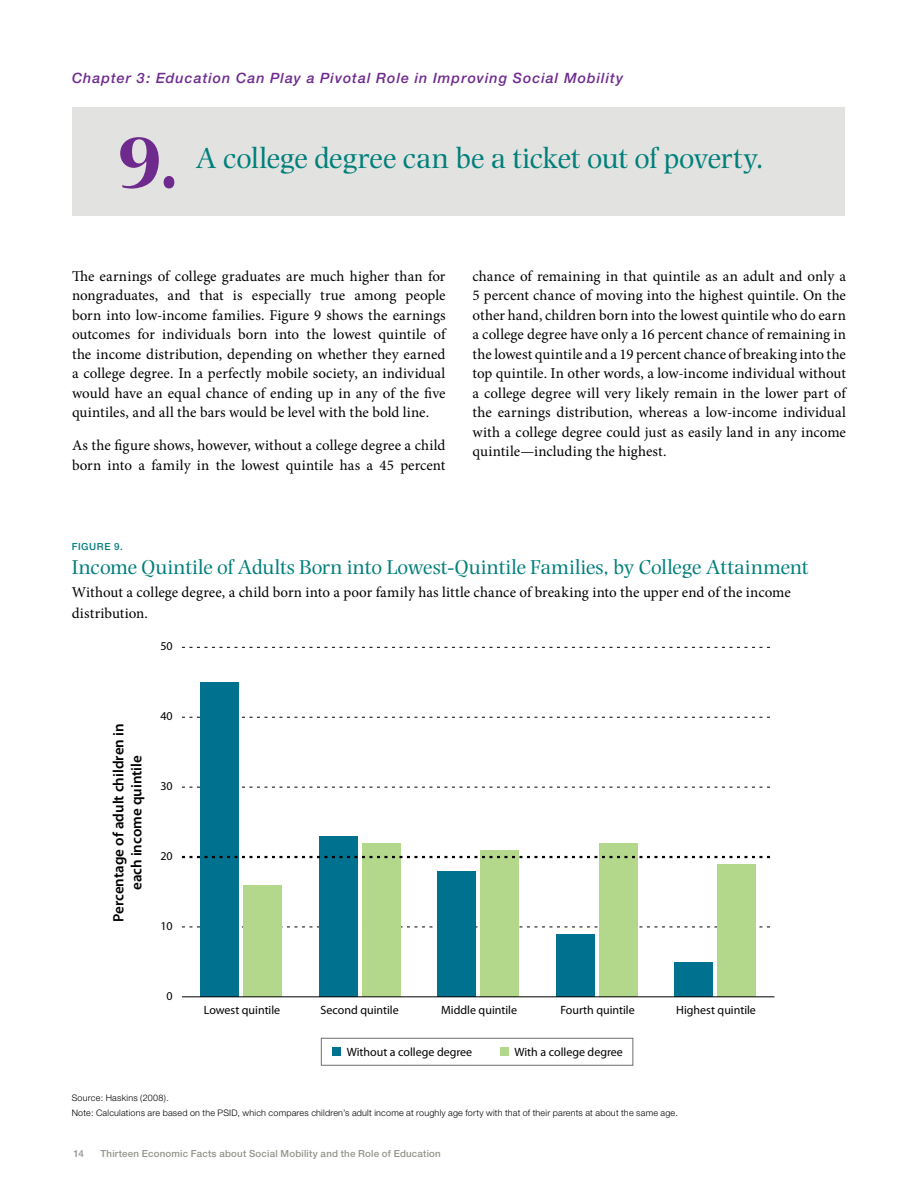
<style>
.page{position:relative;width:918px;height:1188px;background:#fff}
.page>*{position:absolute;margin:0;border:0;box-sizing:border-box;transform-origin:0 0}
.t1{font:700 75px "Photina MT Std";color:#6e2a8d}
.t2{font:30px "Photina MT Std";letter-spacing:-.01em;color:#007f7b}
.t3{font:21px "Photina MT Std";color:#007f7b}
.t4{font:15px/19.5px "Minion Pro";letter-spacing:.005em;color:#000;text-align:justify}
.t5{font:600 15px/18px "Myriad Pro";color:#000;text-align:center}
.t6{font:italic 500 14.25px "Helvetica Neue";letter-spacing:.07em;color:#6e2a8d}
.t7{font:12px "Myriad Pro";color:#000}
.t8{font:12px "Myriad";color:#000}
.t9{font:500 9.75px "Helvetica Neue";letter-spacing:.02em;color:#94948b}
.t10{font:500 9.75px "Helvetica Neue";color:#007f7b}
.t11{font:300 9px/15px "Helvetica Neue";letter-spacing:.025em;color:#000}
</style>
<div class="page">
<div style="left:72px;top:108px;width:772px;height:108px;background:#e2e3e0"></div>
<div style="left:321px;top:1038px;width:312px;height:28px;border:1px solid #6d6e71"></div>
<div style="left:332px;top:1047px;width:9px;height:9px;background:#00728f"></div>
<div style="left:500px;top:1047px;width:9px;height:9px;background:#b4d88b"></div>
<svg style="left:182px;top:927px;width:588px;height:1px"></svg>
<svg style="left:182px;top:787px;width:588px;height:1px"></svg>
<svg style="left:182px;top:717px;width:588px;height:1px"></svg>
<svg style="left:182px;top:647px;width:588px;height:1px"></svg>
<div style="left:243px;top:885px;width:39px;height:112px;background:#b4d88b"></div>
<div style="left:362px;top:843px;width:38px;height:154px;background:#b4d88b"></div>
<div style="left:480px;top:850px;width:39px;height:147px;background:#b4d88b"></div>
<div style="left:599px;top:843px;width:38px;height:154px;background:#b4d88b"></div>
<div style="left:717px;top:864px;width:39px;height:133px;background:#b4d88b"></div>
<div style="left:201px;top:682px;width:38px;height:315px;background:#00728f"></div>
<div style="left:319px;top:836px;width:39px;height:161px;background:#00728f"></div>
<div style="left:438px;top:871px;width:38px;height:126px;background:#00728f"></div>
<div style="left:556px;top:934px;width:39px;height:63px;background:#00728f"></div>
<div style="left:675px;top:962px;width:38px;height:35px;background:#00728f"></div>
<hr style="left:182px;top:996px;width:592px;height:1px;background:#000">
<svg style="left:182px;top:856px;width:588px;height:2px"></svg>
<p class="t6" style="left:72px;top:70px;width:553px">Chapter 3: Education Can Play a Pivotal Role in Improving Social Mobility</p>
<h1 class="t1" style="left:116px;top:119px;width:64px">9.</h1>
<h2 class="t2" style="left:195px;top:141px;width:570px">A college degree can be a ticket out of poverty.</h2>
<p class="t4" style="left:72px;top:266px;width:375px">The earnings of college graduates are much higher than for nongraduates, and that is especially true among people born into low-income families. Figure 9 shows the earnings outcomes for individuals born into the lowest quintile of the income distribution, depending on whether they earned a college degree. In a perfectly mobile society, an individual would have an equal chance of ending up in any of the five quintiles, and all the bars would be level with the bold line.</p>
<p class="t4" style="left:72px;top:436px;width:375px">As the figure shows, however, without a college degree a child born into a family in the lowest quintile has a 45 percent</p>
<p class="t4" style="left:472px;top:266px;width:375px">chance of remaining in that quintile as an adult and only a 5 percent chance of moving into the highest quintile. On the other hand, children born into the lowest quintile who do earn a college degree have only a 16 percent chance of remaining in the lowest quintile and a 19 percent chance of breaking into the top quintile. In other words, a low-income individual without a college degree will very likely remain in the lower part of the earnings distribution, whereas a low-income individual with a college degree could just as easily land in any income quintile—including the highest.</p>
<p class="t10" style="left:72px;top:541px;width:53px">Figure 9.</p>
<h3 class="t3" style="left:72px;top:555px;width:738px">Income Quintile of Adults Born into Lowest-Quintile Families, by College Attainment</h3>
<p class="t4" style="left:72px;top:581px;width:721px;line-height:21px">Without a college degree, a child born into a poor family has little chance of breaking into the upper end of the income distribution.</p>
<p class="t8" style="left:160px;top:640px;width:14px">50</p>
<p class="t5" style="left:109px;top:922px;width:200px;rotate:-90deg">Percentage of adult children in each income quintile</p>
<p class="t8" style="left:160px;top:710px;width:14px">40</p>
<p class="t8" style="left:160px;top:780px;width:14px">30</p>
<p class="t8" style="left:160px;top:850px;width:14px">20</p>
<p class="t8" style="left:160px;top:920px;width:14px">10</p>
<p class="t8" style="left:167px;top:990px;width:8px">0</p>
<p class="t7" style="left:204px;top:1002px;width:78px">Lowest quintile</p>
<p class="t7" style="left:320px;top:1002px;width:80px">Second quintile</p>
<p class="t7" style="left:441px;top:1002px;width:77px">Middle quintile</p>
<p class="t7" style="left:560px;top:1002px;width:76px">Fourth quintile</p>
<p class="t7" style="left:676px;top:1002px;width:81px">Highest quintile</p>
<p class="t7" style="left:347px;top:1045px;width:127px">Without a college degree</p>
<p class="t7" style="left:515px;top:1045px;width:110px">With a college degree</p>
<p class="t11" style="left:72px;top:1090px;width:608px">Source: Haskins (2008).<br>Note: Calculations are based on the PSID, which compares children’s adult income at roughly age forty with that of their parents at about the same age.</p>
<p class="t9" style="left:74px;top:1147px;width:12px">14</p>
<p class="t9" style="left:100px;top:1147px;width:342px">Thirteen Economic Facts about Social Mobility and the Role of Education</p>
</div>
